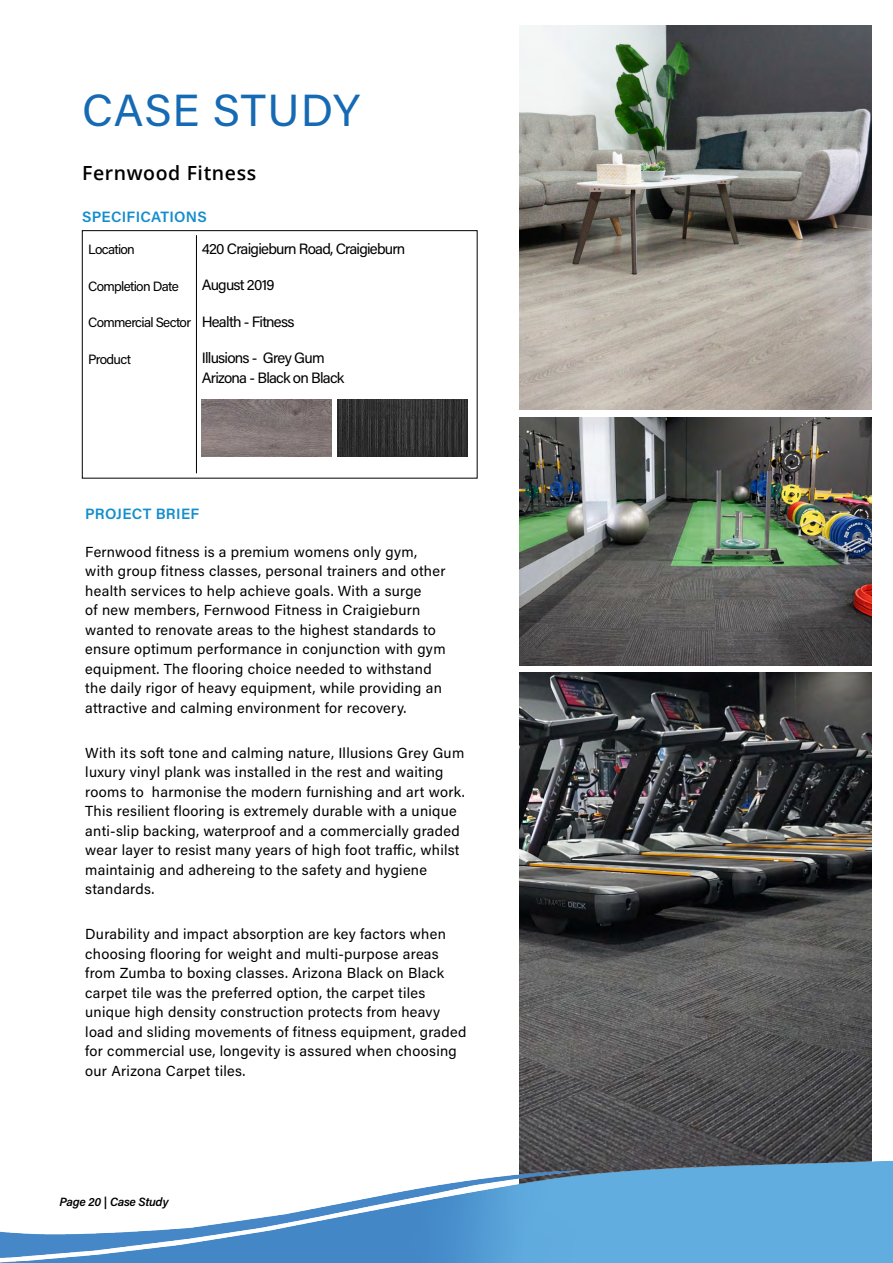
<style>
.page{position:relative;width:893px;height:1263px;background:#fff}
.page>*{position:absolute;margin:0;border:0;box-sizing:border-box;transform-origin:0 0}
.t1{font:45px "Acumin Pro";letter-spacing:.015em;color:#156ab3}
.t2{font:600 19.5px "Open Sans";letter-spacing:.03em;color:#000}
.t3{font:15px/19.5px "Acumin Pro";letter-spacing:-.05em;color:#000}
.t4{font:600 15px "Acumin Pro";letter-spacing:.02em;color:#148dcd}
.t5{font:14.55px/19.5px "Acumin Pro";letter-spacing:.02em;color:#000}
.t6{font:13.5px "Acumin Pro";letter-spacing:-.05em;color:#000}
.t7{font:italic 600 12px "Acumin Pro";letter-spacing:-.02em;color:#000}
</style>
<div class="page">
<div style="left:82px;top:230px;width:395px;height:248px;border:1px solid #000"></div>
<hr style="left:196px;top:235px;width:1px;height:238px;background:#000">
<img style="left:519px;top:417px;width:353px;height:248px">
<img style="left:519px;top:26px;width:353px;height:383px">
<img style="left:519px;top:673px;width:353px;height:487px">
<img style="left:202px;top:399px;width:130px;height:57px">
<img style="left:337px;top:399px;width:130px;height:57px">
<img style="left:0;top:1160px;width:893px;height:103px">
<h1 class="t1" style="left:82px;top:79px;width:279px">CASE STUDY</h1>
<h2 class="t2" style="left:82px;top:160px;width:176px">Fernwood Fitness</h2>
<p class="t4" style="left:82px;top:207px;width:126px">SPECIFICATIONS</p>
<p class="t6" style="left:88px;top:240px;width:48px">Location</p>
<p class="t6" style="left:88px;top:277px;width:92px">Completion Date</p>
<p class="t6" style="left:88px;top:313px;width:104px">Commercial Sector</p>
<p class="t6" style="left:88px;top:350px;width:44px">Product</p>
<p class="t3" style="left:202px;top:238px;width:205px">420 Craigieburn Road, Craigieburn</p>
<p class="t3" style="left:202px;top:275px;width:74px">August 2019</p>
<p class="t3" style="left:202px;top:311px;width:94px">Health - Fitness</p>
<p class="t3" style="left:202px;top:348px;width:144px">Illusions - Grey Gum<br>Arizona - Black on Black</p>
<p class="t4" style="left:85px;top:504px;width:116px">PROJECT BRIEF</p>
<p class="t5" style="left:85px;top:541px;width:362px">Fernwood fitness is a premium womens only gym, with group fitness classes, personal trainers and other health services to help achieve goals. With a surge<br>of new members, Fernwood Fitness in Craigieburn wanted to renovate areas to the highest standards to ensure optimum performance in conjunction with gym equipment. The flooring choice needed to withstand the daily rigor of heavy equipment, while providing an attractive and calming environment for recovery.</p>
<p class="t5" style="left:85px;top:742px;width:381px">With its soft tone and calming nature, Illusions Grey Gum luxury vinyl plank was installed in the rest and waiting rooms to harmonise the modern furnishing and art work.<br>This resilient flooring is extremely durable with a unique anti-slip backing, waterproof and a commercially graded wear layer to resist many years of high foot traffic, whilst maintainig and adhereing to the safety and hygiene standards.</p>
<p class="t5" style="left:85px;top:924px;width:383px">Durability and impact absorption are key factors when choosing flooring for weight and multi-purpose areas from Zumba to boxing classes. Arizona Black on Black carpet tile was the preferred option, the carpet tiles unique high density construction protects from heavy load and sliding movements of fitness equipment, graded for commercial use, longevity is assured when choosing our Arizona Carpet tiles.</p>
<p class="t7" style="left:60px;top:1193px;width:111px">Page 20 | Case Study</p>
</div>
